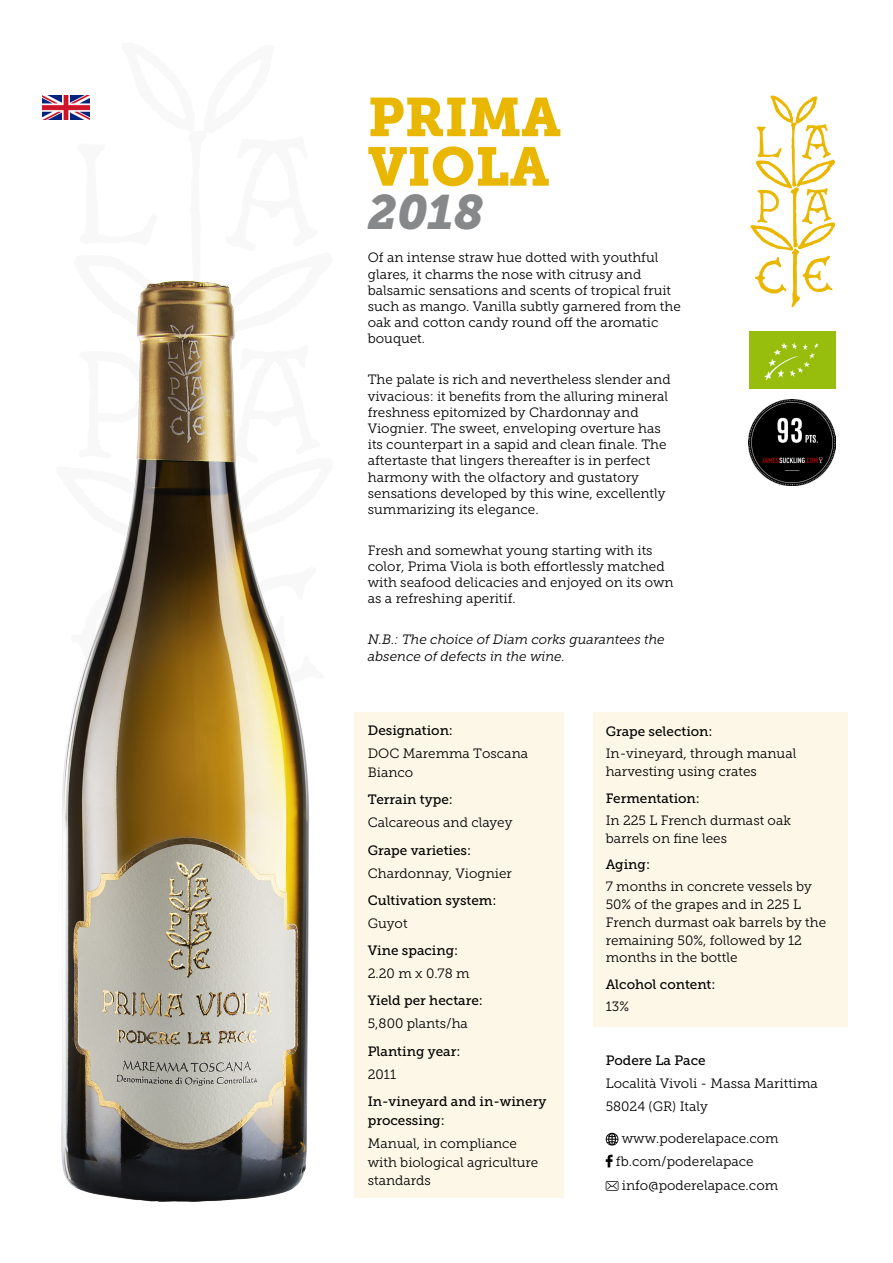
<style>
.page{position:relative;width:893px;height:1263px;background:#fff}
.page>*{position:absolute;margin:0;border:0;box-sizing:border-box;transform-origin:0 0}
.Nome_vino{font:54px "Museo Slab 900";color:#eab700}
.annata{font:italic 48px "Museo Slab 900";color:#87888a}
.testo{font:13.5px/16.2px "Museo Slab 300";color:#000}
.titoletto{font:13.5px/18.8px "Museo Slab 500";color:#000}
.testo_italic{font:italic 13.5px/16.2px "Museo Slab 300";color:#000}
</style>
<div class="page">
<div style="left:354px;top:712px;width:209px;height:486px;background:#fcf7e6"></div>
<div style="left:593px;top:712px;width:254px;height:315px;background:#fcf7e6"></div>
<svg style="left:606px;top:1133px;width:12px;height:12px"></svg>
<svg style="left:606px;top:1155px;width:7px;height:12px"></svg>
<svg style="left:606px;top:1181px;width:12px;height:10px"></svg>
<img style="left:43px;top:96px;width:47px;height:23px">
<svg style="left:751px;top:96px;width:84px;height:211px"></svg>
<img style="left:61px;top:280px;width:248px;height:922px">
<img style="left:750px;top:332px;width:85px;height:57px">
<img style="left:749px;top:400px;width:86px;height:86px">
<p class="Nome_vino" style="left:368px;top:86px;width:195px">PRIMA</p>
<p class="Nome_vino" style="left:368px;top:135px;width:183px">VIOLA</p>
<p class="annata" style="left:368px;top:185px;width:117px">2018</p>
<p class="testo" style="left:368px;top:250px;width:314px">Of an intense straw hue dotted with youthful glares, it charms the nose with citrusy and balsamic sensations and scents of tropical fruit such as mango. Vanilla subtly garnered from the oak and cotton candy round off the aromatic bouquet.</p>
<p class="testo" style="left:368px;top:372px;width:304px">The palate is rich and nevertheless slender and vivacious: it benefits from the alluring mineral freshness epitomized by Chardonnay and Viognier. The sweet, enveloping overture has its counterpart in a sapid and clean finale. The aftertaste that lingers thereafter is in perfect harmony with the olfactory and gustatory sensations developed by this wine, excellently summarizing its elegance.</p>
<p class="testo" style="left:368px;top:542px;width:307px">Fresh and somewhat young starting with its color, Prima Viola is both effortlessly matched with seafood delicacies and enjoyed on its own as a refreshing aperitif.</p>
<p class="testo_italic" style="left:368px;top:632px;width:298px">N.B.: The choice of Diam corks guarantees the absence of defects in the wine.</p>
<p class="titoletto" style="left:368px;top:721px;width:87px">Designation:</p>
<p class="testo" style="left:368px;top:744px;width:162px;line-height:18.8px">DOC Maremma Toscana<br>Bianco</p>
<p class="titoletto" style="left:368px;top:790px;width:87px">Terrain type:</p>
<p class="testo" style="left:368px;top:815px;width:146px">Calcareous and clayey</p>
<p class="titoletto" style="left:368px;top:840px;width:105px">Grape varieties:</p>
<p class="testo" style="left:368px;top:865px;width:146px">Chardonnay, Viognier</p>
<p class="titoletto" style="left:368px;top:891px;width:130px">Cultivation system:</p>
<p class="testo" style="left:368px;top:915px;width:41px">Guyot</p>
<p class="titoletto" style="left:368px;top:941px;width:92px">Vine spacing:</p>
<p class="testo" style="left:368px;top:965px;width:103px">2.20 m x 0.78 m</p>
<p class="titoletto" style="left:368px;top:991px;width:117px">Yield per hectare:</p>
<p class="testo" style="left:368px;top:1016px;width:102px">5,800 plants/ha</p>
<p class="titoletto" style="left:368px;top:1042px;width:94px">Planting year:</p>
<p class="testo" style="left:368px;top:1066px;width:30px">2011</p>
<p class="titoletto" style="left:368px;top:1092px;width:180px">In-vineyard and in-winery processing:</p>
<p class="testo" style="left:368px;top:1134px;width:172px;line-height:18.8px">Manual, in compliance with biological agriculture standards</p>
<p class="titoletto" style="left:606px;top:722px;width:108px">Grape selection:</p>
<p class="testo" style="left:606px;top:745px;width:192px;line-height:17.9px">In-vineyard, through manual harvesting using crates</p>
<p class="titoletto" style="left:606px;top:789px;width:96px">Fermentation:</p>
<p class="testo" style="left:606px;top:811px;width:187px;line-height:17.9px">In 225 L French durmast oak barrels on fine lees</p>
<p class="titoletto" style="left:606px;top:855px;width:46px">Aging:</p>
<p class="testo" style="left:606px;top:877px;width:222px;line-height:17.9px">7 months in concrete vessels by<br>50% of the grapes and in 225 L<br>French durmast oak barrels by the remaining 50%, followed by 12 months in the bottle</p>
<p class="titoletto" style="left:606px;top:975px;width:111px">Alcohol content:</p>
<p class="testo" style="left:606px;top:998px;width:25px">13%</p>
<p class="titoletto" style="left:606px;top:1051px;width:101px">Podere La Pace</p>
<p class="testo" style="left:606px;top:1075px;width:214px">Località Vivoli - Massa Marittima</p>
<p class="testo" style="left:606px;top:1098px;width:104px">58024 (GR) Italy</p>
<p class="testo" style="left:622px;top:1130px;width:158px">www.poderelapace.com</p>
<p class="testo" style="left:616px;top:1154px;width:139px">fb.com/poderelapace</p>
<p class="testo" style="left:622px;top:1177px;width:158px">info@poderelapace.com</p>
</div>
